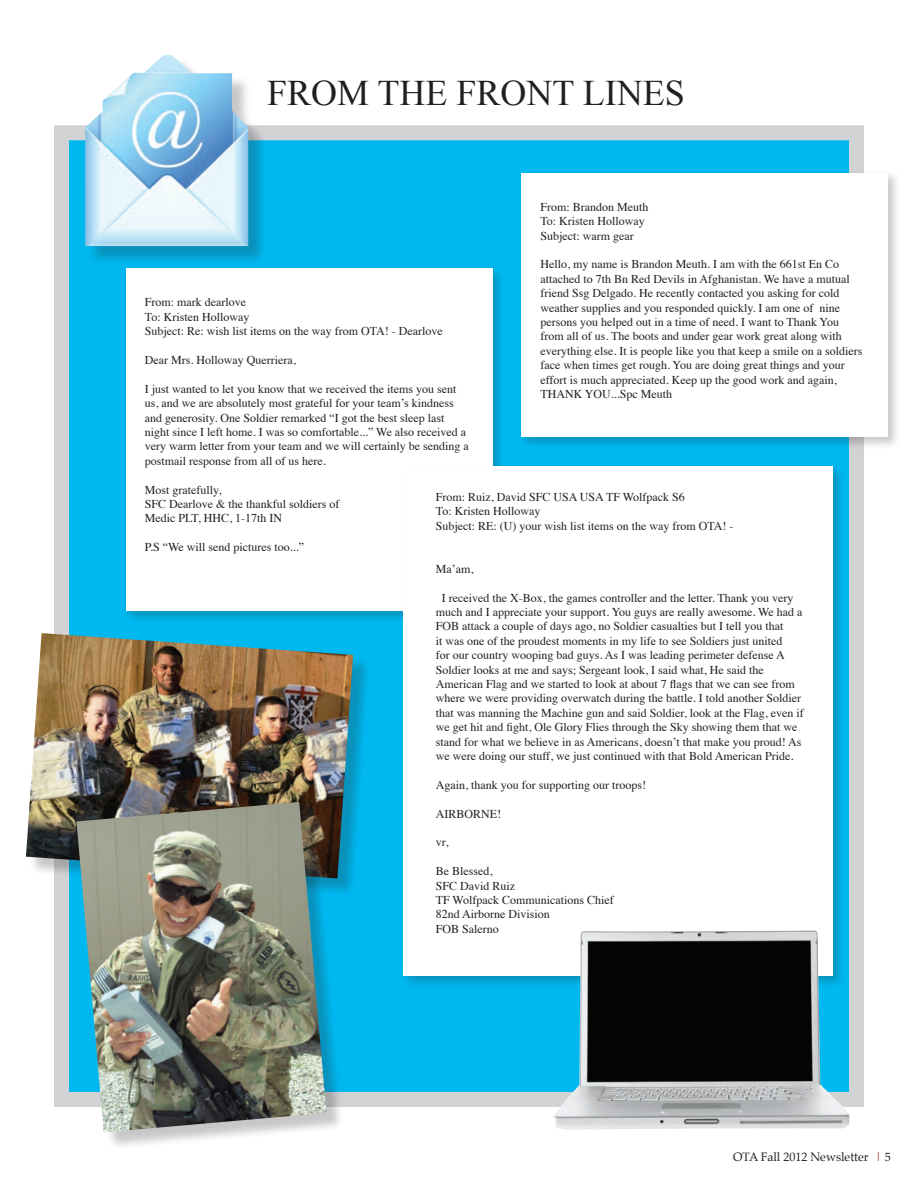
<style>
.page{position:relative;width:918px;height:1188px;background:#fff}
.page>*{position:absolute;margin:0;border:0;box-sizing:border-box;transform-origin:0 0}
.t1{font:36px "Times New Roman";color:#231f20}
.t2{font:12px/14.4px "Times";color:#231f20}
.t3{font:12px "Palatino";color:#231f20}
.s1{color:#ae1a1e}
</style>
<div class="page">
<div style="left:54px;top:125px;width:810px;height:982px;background:#00b8f0;border:15px solid #d1d2d4"></div>
<div style="left:122px;top:265px;width:383px;height:359px;background:#231f20;opacity:.25"></div>
<div style="left:126px;top:269px;width:366px;height:342px;background:#fff"></div>
<div style="left:87px;top:57px;width:180px;height:208px;background:#231f20;opacity:.25"></div>
<img style="left:85px;top:55px;width:163px;height:191px">
<div style="left:29px;top:636px;width:343px;height:261px;background:#231f20;opacity:.25"></div>
<img style="left:26px;top:633px;width:327px;height:245px">
<div style="left:400px;top:463px;width:446px;height:526px;background:#231f20;opacity:.25"></div>
<div style="left:403px;top:466px;width:430px;height:510px;background:#fff"></div>
<div style="left:518px;top:170px;width:383px;height:280px;background:#231f20;opacity:.25"></div>
<div style="left:521px;top:173px;width:367px;height:264px;background:#fff"></div>
<img style="left:553px;top:930px;width:297px;height:200px">
<div style="left:79px;top:805px;width:265px;height:346px;background:#231f20;opacity:.25"></div>
<img style="left:76px;top:802px;width:250px;height:330px">
<h1 class="t1" style="left:267px;top:69px;width:419px">FROM THE FRONT LINES</h1>
<p class="t2" style="left:540px;top:198px;width:109px">From: Brandon Meuth<br>To: Kristen Holloway<br>Subject: warm gear</p>
<p class="t2" style="left:540px;top:256px;width:323px">Hello, my name is Brandon Meuth. I am with the 661st En Co attached to 7th Bn Red Devils in Afghanistan. We have a mutual friend Ssg Delgado. He recently contacted you asking for cold weather supplies and you responded quickly. I am one of nine persons you helped out in a time of need. I want to Thank You from all of us. The boots and under gear work great along with everything else. It is people like you that keep a smile on a soldiers face when times get rough. You are doing great things and your effort is much appreciated. Keep up the good work and again, THANK YOU...Spc Meuth</p>
<p class="t2" style="left:145px;top:294px;width:299px">From: mark dearlove<br>To: Kristen Holloway<br>Subject: Re: wish list items on the way from OTA! - Dearlove</p>
<p class="t2" style="left:145px;top:352px;width:152px">Dear Mrs. Holloway Querriera,</p>
<p class="t2" style="left:145px;top:381px;width:325px">I just wanted to let you know that we received the items you sent us, and we are absolutely most grateful for your team’s kindness and generosity. One Soldier remarked “I got the best sleep last night since I left home. I was so comfortable...” We also received a very warm letter from your team and we will certainly be sending a postmail response from all of us here.</p>
<p class="t2" style="left:145px;top:481px;width:196px">Most gratefully,<br>SFC Dearlove &amp; the thankful soldiers of<br>Medic PLT, HHC, 1-17th IN</p>
<p class="t2" style="left:145px;top:539px;width:161px">P.S “We will send pictures too...”</p>
<p class="t2" style="left:436px;top:489px;width:299px">From: Ruiz, David SFC USA USA TF Wolfpack S6<br>To: Kristen Holloway<br>Subject: RE: (U) your wish list items on the way from OTA! -</p>
<p class="t2" style="left:436px;top:561px;width:39px">Ma’am,</p>
<p class="t2" style="left:436px;top:589px;width:370px;text-indent:6px">I received the X-Box, the games controller and the letter. Thank you very much and I appreciate your support. You guys are really awesome. We had a FOB attack a couple of days ago, no Soldier casualties but I tell you that<br>it was one of the proudest moments in my life to see Soldiers just united<br>for our country wooping bad guys. As I was leading perimeter defense A Soldier looks at me and says; Sergeant look, I said what, He said the American Flag and we started to look at about 7 flags that we can see from where we were providing overwatch during the battle. I told another Soldier that was manning the Machine gun and said Soldier, look at the Flag, even if we get hit and fight, Ole Glory Flies through the Sky showing them that we stand for what we believe in as Americans, doesn’t that make you proud! As we were doing our stuff, we just continued with that Bold American Pride.</p>
<p class="t2" style="left:436px;top:777px;width:212px">Again, thank you for supporting our troops!</p>
<p class="t2" style="left:436px;top:805px;width:67px">AIRBORNE!</p>
<p class="t2" style="left:436px;top:834px;width:14px">vr,</p>
<p class="t2" style="left:436px;top:863px;width:179px">Be Blessed,<br>SFC David Ruiz<br>TF Wolfpack Communications Chief<br>82nd Airborne Division<br>FOB Salerno</p>
<p class="t3" style="left:733px;top:1147px;width:159px">OTA Fall 2012 Newsletter <span class="s1">|</span> 5</p>
</div>
